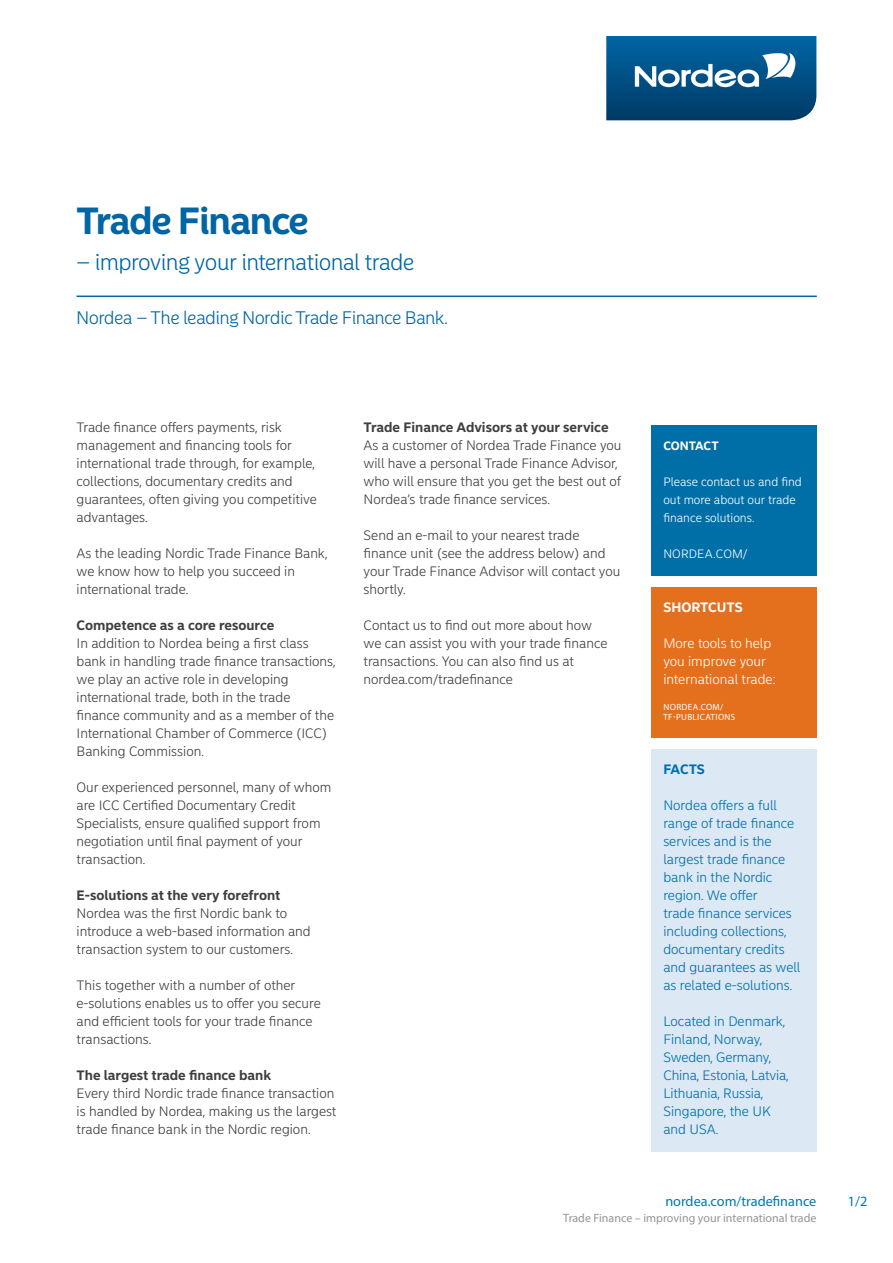
<style>
.page{position:relative;width:893px;height:1263px;background:#fff}
.page>*{position:absolute;margin:0;border:0;box-sizing:border-box;transform-origin:0 0}
.GC__Headline__1{font:700 37.5px "Nordea Sans Large";letter-spacing:-.015em;color:#0065a4}
.GC__Subhead__2_-_St{font:300 22.5px "Nordea Sans Large";color:#0065a4}
.GC__Subhead__1{font:300 18px "Nordea Sans Large";color:#0065a4}
.URL_Pagina{font:14.25px "Myriad Pro";color:#0078ad}
.GC__Body_Copy__1{font:300 13.5px/18px "Nordea Sans Small";color:#3e3e3f}
.Box_Body_Copy{font:300 13.5px/18px "Nordea Sans Small";color:#006eab}
.GC__Body_Copy__2{font:700 13.5px "Nordea Sans Small";color:#3e3e3f}
.Box_Body_Copy-2{font:300 13.5px/18px "Nordea Sans Small";color:#fff}
.Box_Headline{font:700 13.5px "Nordea Sans Small";color:#fff}
.Box_Headline-2{font:700 13.5px "Nordea Sans Small";letter-spacing:-.015em;color:#006eab}
.Box_Body_Copy-3{font:300 12px/18px "Nordea Sans Small";color:#fff}
.Name_of_document{font:12px "Myriad Pro";color:#939598}
.Box_URL{font:300 12px "Nordea Sans Small";letter-spacing:.015em;color:#fff}
.Box_Headline-3{font:700 12px "Nordea Sans Small";letter-spacing:-.005em;color:#fff}
.Box_URL_2_Lines{font:9px/10.5px "Myriad Pro";letter-spacing:.04em;color:#fff}
</style>
<div class="page">
<hr style="left:77px;top:296px;width:740px;height:1px;background:#0065a4">
<div style="left:651px;top:749px;width:165px;height:403px;background:#dce8f3"></div>
<div style="left:651px;top:425px;width:165px;height:151px;background:#006fa7"></div>
<div style="left:651px;top:587px;width:165px;height:151px;background:#e4701e"></div>
<svg style="left:606px;top:36px;width:210px;height:84px;background:#034f82"></svg>
<img style="left:631px;top:47px;width:170px;height:45px">
<p class="GC__Headline__1" style="left:77px;top:198px;width:233px">Trade Finance</p>
<p class="GC__Subhead__2_-_St" style="left:77px;top:249px;width:339px">– improving your international trade</p>
<p class="GC__Subhead__1" style="left:77px;top:307px;width:373px">Nordea – The leading Nordic Trade Finance Bank.</p>
<p class="GC__Body_Copy__1" style="left:77px;top:418px;width:242px">Trade finance offers payments, risk management and financing tools for international trade through, for example, collections, documentary credits and guarantees, often giving you competitive advantages.</p>
<p class="GC__Body_Copy__1" style="left:77px;top:544px;width:253px">As the leading Nordic Trade Finance Bank, we know how to help you succeed in international trade.</p>
<p class="GC__Body_Copy__2" style="left:77px;top:617px;width:199px">Competence as a core resource</p>
<p class="GC__Body_Copy__1" style="left:77px;top:634px;width:261px">In addition to Nordea being a first class bank in handling trade finance transactions, we play an active role in developing international trade, both in the trade finance community and as a member of the International Chamber of Commerce (ICC)<br>Banking Commission.</p>
<p class="GC__Body_Copy__1" style="left:77px;top:778px;width:257px">Our experienced personnel, many of whom are ICC Certified Documentary Credit Specialists, ensure qualified support from negotiation until final payment of your transaction.</p>
<p class="GC__Body_Copy__2" style="left:77px;top:887px;width:205px">E-solutions at the very forefront</p>
<p class="GC__Body_Copy__1" style="left:77px;top:904px;width:236px">Nordea was the first Nordic bank to introduce a web-based information and transaction system to our customers.</p>
<p class="GC__Body_Copy__1" style="left:77px;top:976px;width:246px">This together with a number of other e-solutions enables us to offer you secure and efficient tools for your trade finance transactions.</p>
<p class="GC__Body_Copy__2" style="left:77px;top:1067px;width:196px">The largest trade finance bank</p>
<p class="GC__Body_Copy__1" style="left:77px;top:1084px;width:261px">Every third Nordic trade finance transaction is handled by Nordea, making us the largest trade finance bank in the Nordic region.</p>
<p class="GC__Body_Copy__2" style="left:364px;top:419px;width:247px">Trade Finance Advisors at your service</p>
<p class="GC__Body_Copy__1" style="left:364px;top:436px;width:259px">As a customer of Nordea Trade Finance you will have a personal Trade Finance Advisor, who will ensure that you get the best out of Nordea’s trade finance services.</p>
<p class="GC__Body_Copy__1" style="left:364px;top:526px;width:258px">Send an e-mail to your nearest trade finance unit (see the address below) and your Trade Finance Advisor will contact you shortly.</p>
<p class="GC__Body_Copy__1" style="left:364px;top:616px;width:245px">Contact us to find out more about how we can assist you with your trade finance transactions. You can also find us at</p>
<p class="GC__Body_Copy__1" style="left:364px;top:670px;width:151px">nordea.com/tradefinance</p>
<p class="Box_Headline-3" style="left:663px;top:438px;width:57px">CONTACT</p>
<p class="Box_Body_Copy-3" style="left:663px;top:473px;width:140px">Please contact us and find out more about our trade finance solutions.</p>
<p class="Box_URL" style="left:663px;top:547px;width:86px">NORDEA.COM/</p>
<p class="Box_Headline" style="left:663px;top:599px;width:81px">SHORTCUTS</p>
<p class="Box_Body_Copy-2" style="left:663px;top:634px;width:114px">More tools to help you improve your international trade:</p>
<p class="Box_URL_2_Lines" style="left:663px;top:701px;width:73px">NORDEA.COM/<br>TF-PUBLICATIONS</p>
<p class="Box_Headline-2" style="left:663px;top:761px;width:43px">FACTS</p>
<p class="Box_Body_Copy" style="left:663px;top:796px;width:139px">Nordea offers a full range of trade finance services and is the largest trade finance bank in the Nordic region. We offer<br>trade finance services including collections, documentary credits and guarantees as well as related e-solutions.</p>
<p class="Box_Body_Copy" style="left:663px;top:1012px;width:127px">Located in Denmark,<br>Finland, Norway,<br>Sweden, Germany,<br>China, Estonia, Latvia,<br>Lithuania, Russia,<br>Singapore, the UK and USA.</p>
<p class="URL_Pagina" style="left:665px;top:1192px;width:153px">nordea.com/tradefinance</p>
<p class="URL_Pagina" style="left:848px;top:1192px;width:21px">1/2</p>
<p class="Name_of_document" style="left:563px;top:1210px;width:255px">Trade Finance – improving your international trade</p>
</div>
